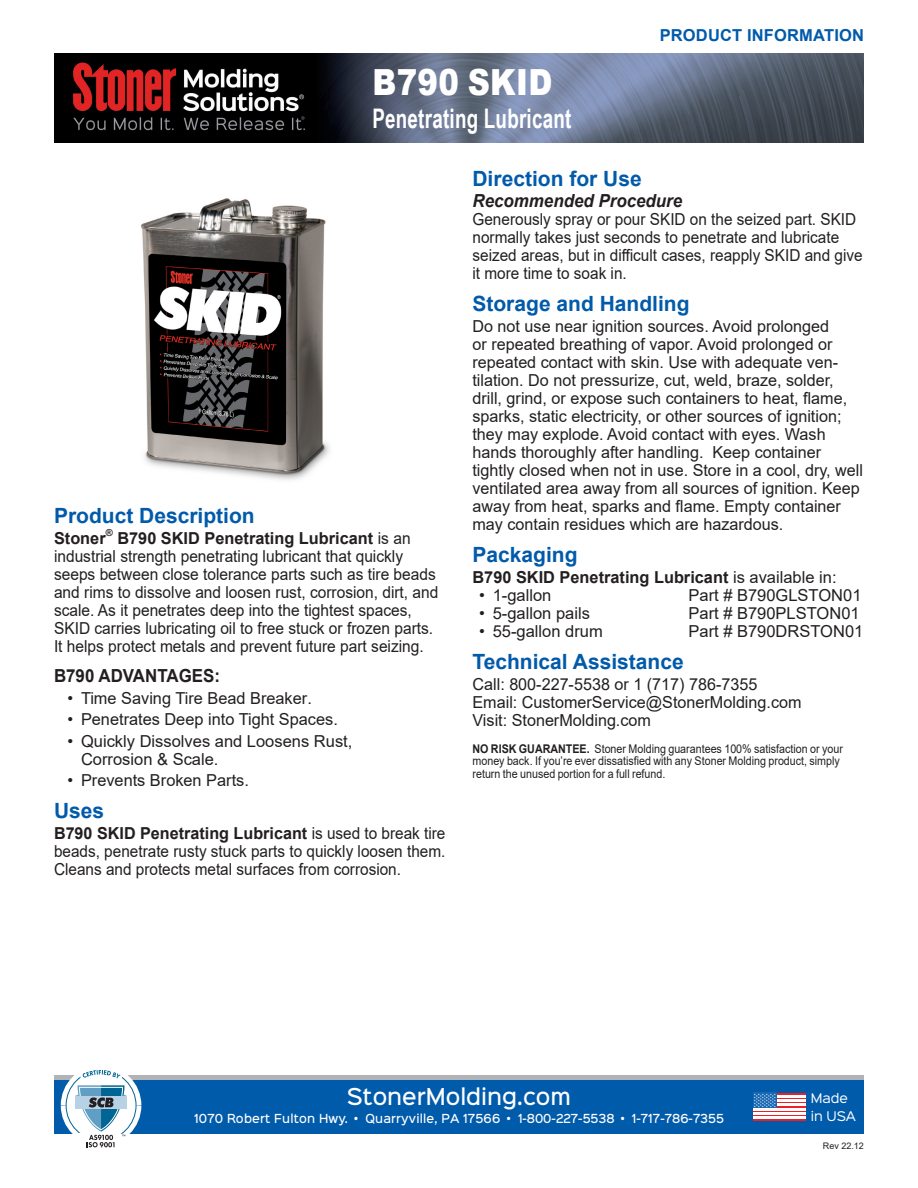
<style>
.page{position:relative;width:918px;height:1188px;background:#fff}
.page>*{position:absolute;margin:0;border:0;box-sizing:border-box;transform-origin:0 0}
.t1{font:900 36px "Arial";letter-spacing:.01em;color:#fff;scale:.86 1}
.t2{font:700 27px "Arial Narrow";letter-spacing:.01em;color:#fff;scale:.85 1}
.blue_header{font:700 21px "Arial";color:#015aaa}
.t3{font:500 21px "Sinkin Sans 500";color:#fff;scale:.95 1}
.t4{font:italic 700 18px "Arial";color:#231f20;scale:.94 1}
.t5{font:700 18px "Arial";color:#231f20;scale:.94 1}
.body{font:16.5px/18px "Arial";color:#231f20}
.body-2{font:16.5px/18px "Arial";color:#231f20;scale:.94 1}
.body-3{font:16.5px/18px "Arial";color:#231f20;scale:.93 1}
.t6{font:700 16.5px "Arial";color:#231f20}
.t7{font:700 16.5px "Arial";letter-spacing:.01em;color:#015aaa}
.t8{font:12px/12.8px "Arial";color:#231f20;scale:.89 1}
.t9{font:12px "Sinkin Sans 400";color:#fff}
.t10{font:500 11.25px "Sinkin Sans 500";letter-spacing:.02em;color:#fff;scale:.95 1}
.t11{font:700 9.6px "Arial";color:#231f20}
.t12{font:9px "Arial";color:#231f20}
.s1{font-weight:700}
.s2{font-weight:400}
</style>
<div class="page">
<svg style="left:54px;top:1076px;width:810px;height:5px;background:#8ea1b4"></svg>
<div style="left:54px;top:1081px;width:810px;height:53px;background:#015bab"></div>
<svg style="left:753px;top:1093px;width:53px;height:28px"></svg>
<hr style="left:753px;top:1095px;width:53px;height:2px;background:#fff">
<hr style="left:753px;top:1099px;width:53px;height:3px;background:#fff">
<hr style="left:753px;top:1104px;width:53px;height:2px;background:#fff">
<hr style="left:753px;top:1108px;width:53px;height:2px;background:#fff">
<hr style="left:753px;top:1112px;width:53px;height:2px;background:#fff">
<hr style="left:753px;top:1117px;width:53px;height:2px;background:#fff">
<svg style="left:753px;top:1093px;width:23px;height:15px"></svg>
<svg style="left:754px;top:1094px;width:22px;height:13px"></svg>
<img style="left:54px;top:54px;width:810px;height:88px">
<img style="left:141px;top:198px;width:189px;height:282px">
<svg style="left:61px;top:1070px;width:80px;height:78px"></svg>
<p class="t1" style="left:372px;top:56px;width:211px">B790 SKID</p>
<p class="t2" style="left:372px;top:98px;width:236px">Penetrating Lubricant</p>
<p class="t7" style="left:660px;top:24px;width:206px">PRODUCT INFORMATION</p>
<p class="blue_header" style="left:54px;top:501px;width:202px">Product Description</p>
<p class="t6" style="left:54px;top:527px;width:53px">Stoner</p>
<p class="t11" style="left:106px;top:526px;width:9px">®</p>
<p class="body-2" style="left:54px;top:529px;width:411px;text-indent:63px"><span class="s1">B790 SKID Penetrating Lubricant</span> is an industrial strength penetrating lubricant that quickly seeps between close tolerance parts such as tire beads and rims to dissolve and loosen rust, corrosion, dirt, and scale. As it penetrates deep into the tightest spaces, SKID carries lubricating oil to free stuck or frozen parts.<br>It helps protect metals and prevent future part seizing.</p>
<p class="t5" style="left:54px;top:663px;width:178px">B790 ADVANTAGES:</p>
<p class="body" style="left:68px;top:689px;width:246px">• Time Saving Tire Bead Breaker.</p>
<p class="body" style="left:68px;top:711px;width:272px">• Penetrates Deep into Tight Spaces.</p>
<p class="body" style="left:81px;top:732px;width:273px;text-indent:-14px">• Quickly Dissolves and Loosens Rust,<br>Corrosion &amp; Scale.</p>
<p class="body" style="left:68px;top:772px;width:183px">• Prevents Broken Parts.</p>
<p class="blue_header" style="left:54px;top:796px;width:52px">Uses</p>
<p class="body-3" style="left:54px;top:825px;width:422px;text-align:justify"><span class="s1">B790 SKID Penetrating Lubricant</span> is used to break tire beads, penetrate rusty stuck parts to quickly loosen them.<br>Cleans and protects metal surfaces from corrosion.</p>
<p class="blue_header" style="left:472px;top:164px;width:171px">Direction for Use</p>
<p class="t4" style="left:472px;top:189px;width:225px">Recommended Procedure</p>
<p class="body-3" style="left:472px;top:211px;width:421px">Generously spray or pour SKID on the seized part. SKID normally takes just seconds to penetrate and lubricate seized areas, but in difficult cases, reapply SKID and give it more time to soak in.</p>
<p class="blue_header" style="left:472px;top:289px;width:219px">Storage and Handling</p>
<p class="body" style="left:472px;top:318px;width:392px">Do not use near ignition sources. Avoid prolonged<br>or repeated breathing of vapor. Avoid prolonged or repeated contact with skin. Use with adequate ven&shy;tilation. Do not pressurize, cut, weld, braze, solder, drill, grind, or expose such containers to heat, flame, sparks, static electricity, or other sources of ignition; they may explode. Avoid contact with eyes. Wash hands thoroughly after handling. Keep container tightly closed when not in use. Store in a cool, dry, well ventilated area away from all sources of ignition. Keep away from heat, sparks and flame. Empty container may contain residues which are hazardous.</p>
<p class="blue_header" style="left:472px;top:540px;width:107px">Packaging</p>
<p class="t6" style="left:472px;top:566px;width:366px">B790 SKID Penetrating Lubricant <span class="s2">is available in:</span></p>
<p class="body" style="left:479px;top:587px;width:74px">• 1-gallon</p>
<p class="body" style="left:689px;top:587px;width:175px">Part # B790GLSTON01</p>
<p class="body" style="left:479px;top:605px;width:112px">• 5-gallon pails</p>
<p class="body" style="left:689px;top:605px;width:173px">Part # B790PLSTON01</p>
<p class="body" style="left:479px;top:623px;width:125px">• 55-gallon drum</p>
<p class="body" style="left:689px;top:623px;width:176px">Part # B790DRSTON01</p>
<p class="blue_header" style="left:472px;top:647px;width:213px">Technical Assistance</p>
<p class="body" style="left:472px;top:676px;width:331px">Call: 800-227-5538 or 1 (717) 786-7355<br>Email: CustomerService@StonerMolding.com<br>Visit: StonerMolding.com</p>
<p class="t8" style="left:472px;top:742px;width:418px"><span class="s1">NO RISK GUARANTEE.</span> Stoner Molding guarantees 100% satisfaction or your money back. If you’re ever dissatisfied with any Stoner Molding product, simply return the unused portion for a full refund.</p>
<p class="t3" style="left:347px;top:1078px;width:237px">StonerMolding.com</p>
<p class="t10" style="left:194px;top:1109px;width:559px">1070 Robert Fulton Hwy. • Quarryville, PA 17566 • 1-800-227-5538 • 1-717-786-7355</p>
<p class="t9" style="left:811px;top:1088px;width:39px">Made</p>
<p class="t9" style="left:811px;top:1106px;width:47px">in USA</p>
<p class="t12" style="left:823px;top:1140px;width:43px">Rev 22.12</p>
</div>
